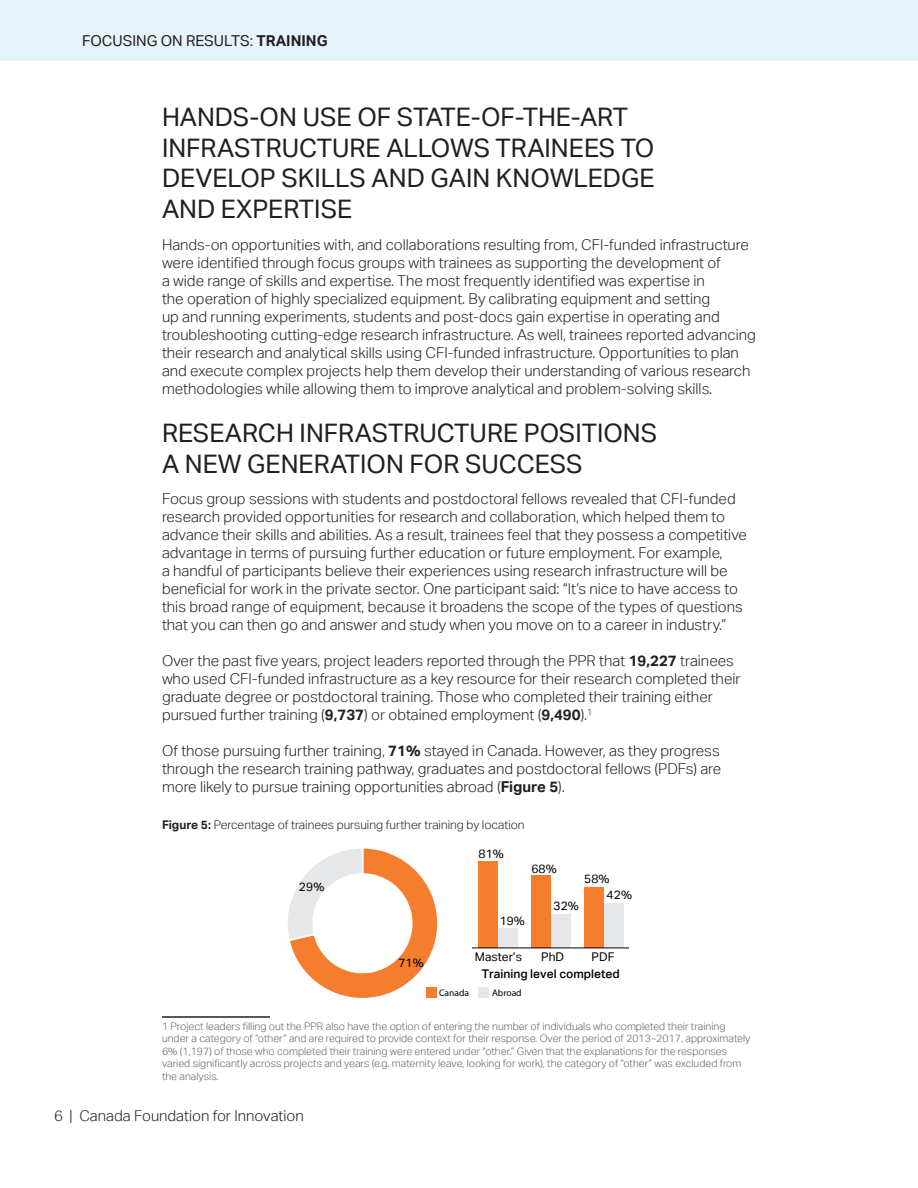
<style>
.page{position:relative;width:918px;height:1188px;background:#fff}
.page>*{position:absolute;margin:0;border:0;box-sizing:border-box;transform-origin:0 0}
.t1{font:25.5px/30.6px "Aktiv Grotesk";color:#231f20}
.BodyText{font:300 15px/18px "Aktiv Grotesk";color:#231f20}
.t2{font:15px "Aktiv Grotesk";color:#231f20}
.BodyText-2{font:300 12px "Aktiv Grotesk";color:#231f20}
.t3{font:12px/15.5px "Aktiv Grotesk";letter-spacing:.01em;color:#000}
.t4{font:500 12px "Aktiv Grotesk";color:#000}
.t5{font:300 10.5px/12.6px "Aktiv Grotesk";color:#636366}
.t6{font:9.6px "Myriad Pro";color:#000}
.s1{font-weight:700}
</style>
<div class="page">
<div style="left:0;top:0;width:918px;height:60px;background:#e5f4fb"></div>
<hr style="left:162px;top:1016px;width:108px;height:2px;background:#231f20">
<div style="left:604px;top:903px;width:20px;height:45px;background:#e6e7e8"></div>
<div style="left:584px;top:887px;width:20px;height:61px;background:#f47d2e"></div>
<div style="left:551px;top:914px;width:20px;height:34px;background:#e6e7e8"></div>
<div style="left:531px;top:876px;width:20px;height:72px;background:#f47d2e"></div>
<div style="left:499px;top:928px;width:19px;height:20px;background:#e6e7e8"></div>
<div style="left:479px;top:862px;width:19px;height:86px;background:#f47d2e"></div>
<hr style="left:472px;top:948px;width:157px;height:1px;background:#000">
<div style="left:479px;top:988px;width:10px;height:10px;background:#e6e7e8"></div>
<svg style="left:288px;top:848px;width:150px;height:150px"></svg>
<p class="t2" style="left:82px;top:32px;width:247px">FOCUSING ON RESULTS: <span class="s1">TRAINING</span></p>
<p class="t1" style="left:162px;top:102px;width:494px">HANDS-ON USE OF STATE-OF-THE-ART<br>INFRASTRUCTURE ALLOWS TRAINEES TO<br>DEVELOP SKILLS AND GAIN KNOWLEDGE<br>AND EXPERTISE</p>
<p class="BodyText" style="left:162px;top:235px;width:595px">Hands-on opportunities with, and collaborations resulting from, CFI-funded infrastructure were identified through focus groups with trainees as supporting the development of<br>a wide range of skills and expertise. The most frequently identified was expertise in<br>the operation of highly specialized equipment. By calibrating equipment and setting<br>up and running experiments, students and post-docs gain expertise in operating and troubleshooting cutting-edge research infrastructure. As well, trainees reported advancing their research and analytical skills using CFI-funded infrastructure. Opportunities to plan and execute complex projects help them develop their understanding of various research methodologies while allowing them to improve analytical and problem-solving skills.</p>
<p class="t1" style="left:162px;top:418px;width:497px">RESEARCH INFRASTRUCTURE POSITIONS<br>A NEW GENERATION FOR SUCCESS</p>
<p class="BodyText" style="left:162px;top:490px;width:587px">Focus group sessions with students and postdoctoral fellows revealed that CFI-funded research provided opportunities for research and collaboration, which helped them to advance their skills and abilities. As a result, trainees feel that they possess a competitive advantage in terms of pursuing further education or future employment. For example,<br>a handful of participants believe their experiences using research infrastructure will be beneficial for work in the private sector. One participant said: “It’s nice to have access to this broad range of equipment, because it broadens the scope of the types of questions that you can then go and answer and study when you move on to a career in industry.”</p>
<p class="BodyText" style="left:162px;top:652px;width:580px">Over the past five years, project leaders reported through the PPR that <span class="s1">19,227</span> trainees who used CFI-funded infrastructure as a key resource for their research completed their graduate degree or postdoctoral training. Those who completed their training either pursued further training (<span class="s1">9,737</span>) or obtained employment (<span class="s1">9,490</span>).<sup>1</sup></p>
<p class="BodyText" style="left:162px;top:742px;width:561px;text-align:justify">Of those pursuing further training, <span class="s1">71%</span> stayed in Canada. However, as they progress through the research training pathway, graduates and postdoctoral fellows (PDFs) are more likely to pursue training opportunities abroad (<span class="s1">Figure 5</span>).</p>
<p class="BodyText-2" style="left:162px;top:817px;width:364px"><span class="s1">Figure 5:</span> Percentage of trainees pursuing further training by location</p>
<p class="t3" style="left:299px;top:879px;width:27px">29%</p>
<p class="t3" style="left:398px;top:955px;width:27px">71%</p>
<p class="t3" style="left:479px;top:846px;width:27px">81%</p>
<p class="t3" style="left:531px;top:861px;width:27px">68%</p>
<p class="t3" style="left:554px;top:898px;width:27px">32%</p>
<p class="t3" style="left:607px;top:871px;width:27px;text-indent:-22px">58%<br>42%</p>
<p class="t3" style="left:500px;top:913px;width:27px">19%</p>
<p class="t3" style="left:475px;top:949px;width:49px">Master’s</p>
<p class="t3" style="left:541px;top:949px;width:25px">PhD</p>
<p class="t3" style="left:592px;top:949px;width:24px">PDF</p>
<p class="t4" style="left:482px;top:967px;width:139px">Training level completed</p>
<p class="t6" style="left:439px;top:987px;width:32px">Canada</p>
<p class="t6" style="left:492px;top:987px;width:31px">Abroad</p>
<p class="t5" style="left:162px;top:1020px;width:590px">1 Project leaders filling out the PPR also have the option of entering the number of individuals who completed their training under a category of “other” and are required to provide context for their response. Over the period of 2013–2017, approximately 6% (1,197) of those who completed their training were entered under “other.” Given that the explanations for the responses varied significantly across projects and years (e.g. maternity leave, looking for work), the category of “other” was excluded from the analysis.</p>
<p class="BodyText" style="left:54px;top:1107px;width:251px">6 | Canada Foundation for Innovation</p>
</div>
